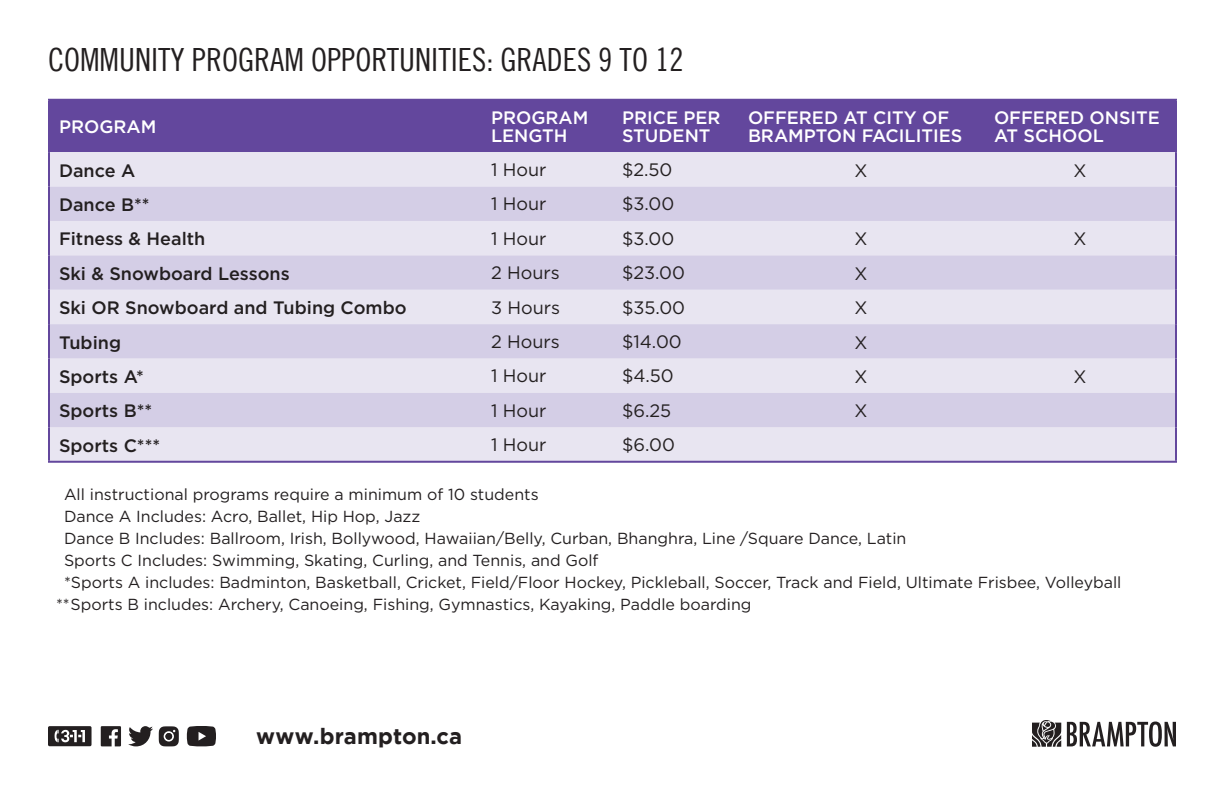
<style>
.page{position:relative;width:1224px;height:792px;background:#fff}
.page>*{position:absolute;margin:0;border:0;box-sizing:border-box;transform-origin:0 0}
.t1{font:32px "Trade Gothic LT Cond Eighteen";color:#231f20}
.t2{font:700 22px "Gotham";letter-spacing:.005em;color:#231f20}
.t3{font:500 18px "Gotham";color:#231f20}
.Table_-_Centre{font:18px "Gotham";color:#231f20}
.t4{font:500 18px/18px "Gotham";color:#fff}
.t5{font:16px "Gotham";color:#231f20}
</style>
<div class="page">
<svg style="left:1067px;top:722px;width:109px;height:25px"></svg>
<svg style="left:1032px;top:720px;width:29px;height:27px"></svg>
<svg style="left:48px;top:726px;width:44px;height:20px"></svg>
<svg style="left:128px;top:726px;width:25px;height:20px"></svg>
<svg style="left:187px;top:726px;width:29px;height:20px"></svg>
<svg style="left:101px;top:726px;width:20px;height:20px"></svg>
<svg style="left:159px;top:726px;width:20px;height:20px"></svg>
<div style="left:165px;top:733px;width:7px;height:7px;background:#231f20;border-radius:50%"></div>
<div style="left:50px;top:101px;width:1125px;height:51px;background:#63479d"></div>
<div style="left:50px;top:152px;width:1125px;height:309px;background:#e8e5f1"></div>
<svg style="left:50px;top:187px;width:1125px;height:240px;background:#dcd7ea"></svg>
<hr style="left:48px;top:99px;width:433px;height:2px;background:#63479d">
<hr style="left:48px;top:101px;width:2px;height:51px;background:#63479d">
<hr style="left:481px;top:99px;width:131px;height:2px;background:#63479d">
<hr style="left:612px;top:99px;width:126px;height:2px;background:#63479d">
<hr style="left:738px;top:99px;width:246px;height:2px;background:#63479d">
<hr style="left:984px;top:99px;width:193px;height:2px;background:#63479d">
<hr style="left:1175px;top:101px;width:2px;height:51px;background:#63479d">
<hr style="left:48px;top:187px;width:2px;height:34px;background:#63479d">
<hr style="left:1175px;top:187px;width:2px;height:34px;background:#63479d">
<hr style="left:48px;top:221px;width:2px;height:34px;background:#63479d">
<hr style="left:1175px;top:221px;width:2px;height:34px;background:#63479d">
<hr style="left:48px;top:290px;width:2px;height:34px;background:#63479d">
<hr style="left:1175px;top:290px;width:2px;height:34px;background:#63479d">
<hr style="left:48px;top:359px;width:2px;height:34px;background:#63479d">
<hr style="left:1175px;top:359px;width:2px;height:34px;background:#63479d">
<hr style="left:48px;top:393px;width:2px;height:34px;background:#63479d">
<hr style="left:1175px;top:393px;width:2px;height:34px;background:#63479d">
<hr style="left:48px;top:255px;width:2px;height:35px;background:#63479d">
<hr style="left:1175px;top:255px;width:2px;height:35px;background:#63479d">
<hr style="left:48px;top:324px;width:2px;height:35px;background:#63479d">
<hr style="left:1175px;top:324px;width:2px;height:35px;background:#63479d">
<hr style="left:48px;top:152px;width:2px;height:35px;background:#63479d">
<hr style="left:1175px;top:152px;width:2px;height:35px;background:#63479d">
<hr style="left:48px;top:427px;width:2px;height:34px;background:#63479d">
<hr style="left:1175px;top:427px;width:2px;height:34px;background:#63479d">
<hr style="left:48px;top:461px;width:433px;height:2px;background:#63479d">
<hr style="left:481px;top:461px;width:131px;height:2px;background:#63479d">
<hr style="left:612px;top:461px;width:126px;height:2px;background:#63479d">
<hr style="left:738px;top:461px;width:246px;height:2px;background:#63479d">
<hr style="left:984px;top:461px;width:193px;height:2px;background:#63479d">
<p class="t1" style="left:48px;top:41px;width:637px">COMMUNITY PROGRAM OPPORTUNITIES: GRADES 9 TO 12</p>
<p class="t4" style="left:59px;top:118px;width:99px">PROGRAM</p>
<p class="t4" style="left:491px;top:109px;width:99px">PROGRAM<br>LENGTH</p>
<p class="t4" style="left:622px;top:109px;width:100px">PRICE PER<br>STUDENT</p>
<p class="t4" style="left:748px;top:109px;width:216px">OFFERED AT CITY OF<br>BRAMPTON FACILITIES</p>
<p class="t4" style="left:994px;top:109px;width:167px">OFFERED ONSITE<br>AT SCHOOL</p>
<p class="t3" style="left:59px;top:158px;width:78px">Dance A</p>
<p class="Table_-_Centre" style="left:491px;top:158px;width:57px">1 Hour</p>
<p class="Table_-_Centre" style="left:622px;top:158px;width:52px">$2.50</p>
<p class="Table_-_Centre" style="left:854px;top:159px;width:15px">X</p>
<p class="Table_-_Centre" style="left:1073px;top:159px;width:15px">X</p>
<p class="t3" style="left:59px;top:193px;width:92px">Dance B**</p>
<p class="Table_-_Centre" style="left:491px;top:192px;width:57px">1 Hour</p>
<p class="Table_-_Centre" style="left:622px;top:192px;width:54px">$3.00</p>
<p class="t3" style="left:59px;top:227px;width:148px">Fitness &amp; Health</p>
<p class="Table_-_Centre" style="left:491px;top:227px;width:57px">1 Hour</p>
<p class="Table_-_Centre" style="left:622px;top:227px;width:54px">$3.00</p>
<p class="Table_-_Centre" style="left:854px;top:227px;width:15px">X</p>
<p class="Table_-_Centre" style="left:1073px;top:227px;width:15px">X</p>
<p class="t3" style="left:59px;top:262px;width:232px">Ski &amp; Snowboard Lessons</p>
<p class="Table_-_Centre" style="left:491px;top:261px;width:70px">2 Hours</p>
<p class="Table_-_Centre" style="left:622px;top:261px;width:65px">$23.00</p>
<p class="Table_-_Centre" style="left:854px;top:262px;width:15px">X</p>
<p class="t3" style="left:59px;top:296px;width:349px">Ski OR Snowboard and Tubing Combo</p>
<p class="Table_-_Centre" style="left:491px;top:296px;width:71px">3 Hours</p>
<p class="Table_-_Centre" style="left:622px;top:296px;width:65px">$35.00</p>
<p class="Table_-_Centre" style="left:854px;top:296px;width:15px">X</p>
<p class="t3" style="left:59px;top:330px;width:64px">Tubing</p>
<p class="Table_-_Centre" style="left:491px;top:330px;width:70px">2 Hours</p>
<p class="Table_-_Centre" style="left:622px;top:330px;width:61px">$14.00</p>
<p class="Table_-_Centre" style="left:854px;top:331px;width:15px">X</p>
<p class="t3" style="left:59px;top:365px;width:86px">Sports A*</p>
<p class="Table_-_Centre" style="left:491px;top:364px;width:57px">1 Hour</p>
<p class="Table_-_Centre" style="left:622px;top:364px;width:53px">$4.50</p>
<p class="Table_-_Centre" style="left:854px;top:365px;width:15px">X</p>
<p class="Table_-_Centre" style="left:1073px;top:365px;width:15px">X</p>
<p class="t3" style="left:59px;top:399px;width:95px">Sports B**</p>
<p class="Table_-_Centre" style="left:491px;top:399px;width:57px">1 Hour</p>
<p class="Table_-_Centre" style="left:622px;top:399px;width:51px">$6.25</p>
<p class="Table_-_Centre" style="left:854px;top:399px;width:15px">X</p>
<p class="t3" style="left:59px;top:434px;width:103px">Sports C***</p>
<p class="Table_-_Centre" style="left:491px;top:433px;width:57px">1 Hour</p>
<p class="Table_-_Centre" style="left:622px;top:433px;width:54px">$6.00</p>
<p class="t5" style="left:64px;top:484px;width:476px">All instructional programs require a minimum of 10 students</p>
<p class="t5" style="left:64px;top:506px;width:358px">Dance A Includes: Acro, Ballet, Hip Hop, Jazz</p>
<p class="t5" style="left:64px;top:528px;width:844px">Dance B Includes: Ballroom, Irish, Bollywood, Hawaiian/Belly, Curban, Bhanghra, Line /Square Dance, Latin</p>
<p class="t5" style="left:64px;top:550px;width:536px">Sports C Includes: Swimming, Skating, Curling, and Tennis, and Golf</p>
<p class="t5" style="left:64px;top:572px;width:1059px">*Sports A includes: Badminton, Basketball, Cricket, Field/Floor Hockey, Pickleball, Soccer, Track and Field, Ultimate Frisbee, Volleyball</p>
<p class="t5" style="left:56px;top:594px;width:697px">**Sports B includes: Archery, Canoeing, Fishing, Gymnastics, Kayaking, Paddle boarding</p>
<h2 class="t2" style="left:256px;top:723px;width:208px">www.brampton.ca</h2>
</div>
